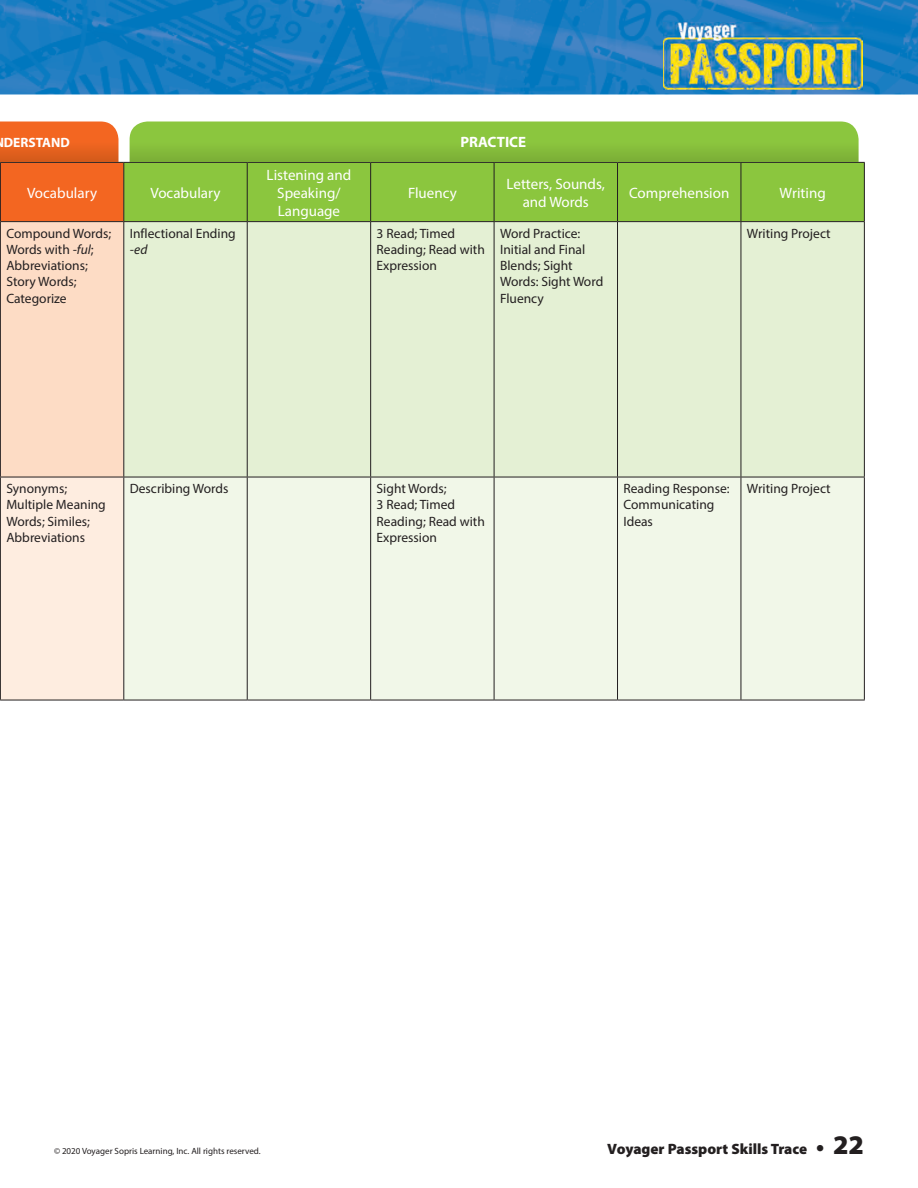
<style>
.page{position:relative;width:918px;height:1188px;background:#fff}
.page>*{position:absolute;margin:0;border:0;box-sizing:border-box;transform-origin:0 0}
.t1{font:15px/18px "Myriad Pro";color:#fff;text-align:center}
.t2{font:900 15px "Myriad Pro";color:#231f20}
.t3{font:700 15px "Myriad Pro";color:#fff}
.t4{font:13.5px/16.2px "Myriad Pro";color:#231f20}
.t5{font:700 13.5px "Myriad Pro";color:#fff}
.t6{font:italic 13.5px "Myriad Pro";color:#231f20}
.t7{font:9px "Myriad Pro";color:#231f20}
.s1{font-style:italic}
.s2{font-size:22.5px}
.s3{font-size:27px}
</style>
<div class="page">
<img style="left:0;top:0;width:918px;height:94px">
<img style="left:663px;top:22px;width:200px;height:67px">
<div style="left:124px;top:163px;width:740px;height:58px;background:#8bc63e"></div>
<div style="left:124px;top:222px;width:740px;height:255px;background:#e4f0d4"></div>
<div style="left:124px;top:478px;width:740px;height:222px;background:#f1f7e8"></div>
<hr style="left:124px;top:162px;width:123px;height:1px;background:#231f20">
<hr style="left:247px;top:162px;width:124px;height:1px;background:#231f20">
<hr style="left:247px;top:163px;width:1px;height:58px;background:#231f20">
<hr style="left:371px;top:162px;width:123px;height:1px;background:#231f20">
<hr style="left:370px;top:163px;width:1px;height:58px;background:#231f20">
<hr style="left:494px;top:162px;width:124px;height:1px;background:#231f20">
<hr style="left:494px;top:163px;width:1px;height:58px;background:#231f20">
<hr style="left:618px;top:162px;width:123px;height:1px;background:#231f20">
<hr style="left:617px;top:163px;width:1px;height:58px;background:#231f20">
<hr style="left:741px;top:162px;width:124px;height:1px;background:#231f20">
<hr style="left:741px;top:163px;width:1px;height:58px;background:#231f20">
<hr style="left:864px;top:163px;width:1px;height:58px;background:#231f20">
<hr style="left:124px;top:221px;width:123px;height:1px;background:#231f20">
<hr style="left:247px;top:221px;width:124px;height:1px;background:#231f20">
<hr style="left:371px;top:221px;width:123px;height:1px;background:#231f20">
<hr style="left:494px;top:221px;width:124px;height:1px;background:#231f20">
<hr style="left:618px;top:221px;width:123px;height:1px;background:#231f20">
<hr style="left:741px;top:221px;width:124px;height:1px;background:#231f20">
<hr style="left:247px;top:222px;width:1px;height:255px;background:#231f20">
<hr style="left:370px;top:222px;width:1px;height:255px;background:#231f20">
<hr style="left:494px;top:222px;width:1px;height:255px;background:#231f20">
<hr style="left:617px;top:222px;width:1px;height:255px;background:#231f20">
<hr style="left:741px;top:222px;width:1px;height:255px;background:#231f20">
<hr style="left:864px;top:222px;width:1px;height:255px;background:#231f20">
<hr style="left:124px;top:477px;width:123px;height:1px;background:#231f20">
<hr style="left:247px;top:477px;width:124px;height:1px;background:#231f20">
<hr style="left:247px;top:477px;width:1px;height:223px;background:#231f20">
<hr style="left:371px;top:477px;width:123px;height:1px;background:#231f20">
<hr style="left:370px;top:477px;width:1px;height:223px;background:#231f20">
<hr style="left:494px;top:477px;width:124px;height:1px;background:#231f20">
<hr style="left:494px;top:477px;width:1px;height:223px;background:#231f20">
<hr style="left:618px;top:477px;width:123px;height:1px;background:#231f20">
<hr style="left:617px;top:477px;width:1px;height:223px;background:#231f20">
<hr style="left:741px;top:477px;width:124px;height:1px;background:#231f20">
<hr style="left:741px;top:477px;width:1px;height:223px;background:#231f20">
<hr style="left:864px;top:477px;width:1px;height:223px;background:#231f20">
<hr style="left:124px;top:700px;width:123px;height:1px;background:#231f20">
<hr style="left:247px;top:700px;width:124px;height:1px;background:#231f20">
<hr style="left:371px;top:700px;width:123px;height:1px;background:#231f20">
<hr style="left:494px;top:700px;width:124px;height:1px;background:#231f20">
<hr style="left:618px;top:700px;width:123px;height:1px;background:#231f20">
<hr style="left:741px;top:700px;width:124px;height:1px;background:#231f20">
<svg style="left:0;top:122px;width:124px;height:579px;background:#f7cbb1"></svg>
<svg style="left:130px;top:122px;width:729px;height:40px;background:#87bf3c"></svg>
<p class="t5" style="left:4px;top:133px;width:67px">DERSTAND</p>
<p class="t3" style="left:460px;top:133px;width:67px">PRACTICE</p>
<p class="t1" style="left:27px;top:183px;width:71px">Vocabulary</p>
<p class="t1" style="left:151px;top:183px;width:71px">Vocabulary</p>
<p class="t1" style="left:267px;top:165px;width:86px">Listening and<br>Speaking/<br>Language</p>
<p class="t1" style="left:408px;top:183px;width:50px">Fluency</p>
<p class="t1" style="left:507px;top:174px;width:100px">Letters, Sounds, and Words</p>
<p class="t1" style="left:629px;top:183px;width:102px">Comprehension</p>
<p class="t1" style="left:780px;top:183px;width:48px">Writing</p>
<p class="t4" style="left:6px;top:225px;width:106px">Compound Words;<br>Words with <span class="s1">-ful</span>;<br>Abbreviations;<br>Story Words;<br>Categorize</p>
<p class="t4" style="left:130px;top:225px;width:108px">Inflectional Ending</p>
<p class="t6" style="left:130px;top:241px;width:19px">-ed</p>
<p class="t4" style="left:377px;top:225px;width:110px">3 Read; Timed<br>Reading; Read with<br>Expression</p>
<p class="t4" style="left:500px;top:225px;width:105px">Word Practice:<br>Initial and Final<br>Blends; Sight<br>Words: Sight Word<br>Fluency</p>
<p class="t4" style="left:747px;top:225px;width:85px">Writing Project</p>
<p class="t4" style="left:6px;top:480px;width:101px">Synonyms;<br>Multiple Meaning<br>Words; Similes;<br>Abbreviations</p>
<p class="t4" style="left:130px;top:480px;width:100px">Describing Words</p>
<p class="t4" style="left:377px;top:480px;width:110px">Sight Words;<br>3 Read; Timed<br>Reading; Read with<br>Expression</p>
<p class="t4" style="left:624px;top:480px;width:108px">Reading Response:<br>Communicating<br>Ideas</p>
<p class="t4" style="left:747px;top:480px;width:85px">Writing Project</p>
<p class="t7" style="left:54px;top:1146px;width:208px">© 2020 Voyager Sopris Learning, Inc. All rights reserved.</p>
<p class="t2" style="left:607px;top:1141px;width:258px">Voyager Passport Skills Trace <span class="s2">•</span> <span class="s3">22</span></p>
</div>
